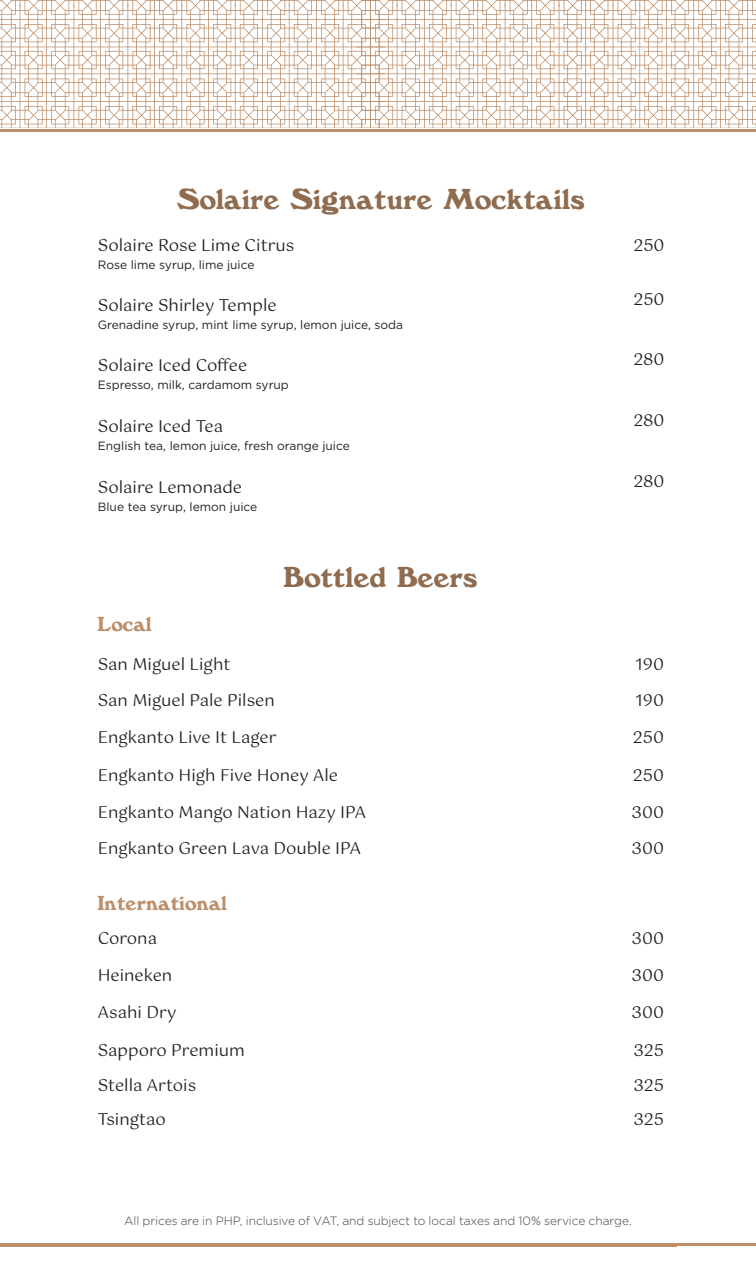
<style>
.page{position:relative;width:756px;height:1269px;background:#fff}
.page>*{position:absolute;margin:0;border:0;box-sizing:border-box;transform-origin:0 0}
.t1{font:30px "Windsor";color:#8f6c4f}
.t2{font:21px "Windsor";color:#bc8e69}
.t3{font:16.5px "Gotu";color:#231f20}
.t4{font:12px "Gotham";color:#231f20}
.t5{font:300 12px "Gotham";letter-spacing:-.005em;color:#424242}
</style>
<div class="page">
<svg style="left:385px;top:0;width:371px;height:128px"></svg>
<svg style="left:0;top:0;width:385px;height:128px"></svg>
<hr style="left:0;top:129px;width:756px;height:3px;background:#bc8e69">
<hr style="left:0;top:1243px;width:756px;height:3px;background:#bc8e69">
<hr style="left:0;top:1244px;width:677px;height:3px;background:#bc8e69">
<p class="t1" style="left:177px;top:181px;width:409px">Solaire Signature Mocktails</p>
<p class="t3" style="left:98px;top:236px;width:198px">Solaire Rose Lime Citrus</p>
<p class="t4" style="left:98px;top:258px;width:158px">Rose lime syrup, lime juice</p>
<p class="t3" style="left:98px;top:296px;width:180px">Solaire Shirley Temple</p>
<p class="t4" style="left:98px;top:317px;width:307px">Grenadine syrup, mint lime syrup, lemon juice, soda</p>
<p class="t3" style="left:98px;top:356px;width:151px">Solaire Iced Coffee</p>
<p class="t4" style="left:98px;top:377px;width:193px">Espresso, milk, cardamom syrup</p>
<p class="t3" style="left:98px;top:416px;width:127px">Solaire Iced Tea</p>
<p class="t4" style="left:98px;top:438px;width:254px">English tea, lemon juice, fresh orange juice</p>
<p class="t3" style="left:98px;top:478px;width:146px">Solaire Lemonade</p>
<p class="t4" style="left:98px;top:499px;width:161px">Blue tea syrup, lemon juice</p>
<p class="t1" style="left:284px;top:558px;width:195px">Bottled Beers</p>
<p class="t3" style="left:634px;top:236px;width:33px">250</p>
<p class="t3" style="left:634px;top:290px;width:33px">250</p>
<p class="t3" style="left:633px;top:350px;width:33px">280</p>
<p class="t3" style="left:633px;top:410px;width:33px">280</p>
<p class="t3" style="left:633px;top:471px;width:33px">280</p>
<p class="t2" style="left:98px;top:611px;width:56px">Local</p>
<p class="t3" style="left:98px;top:654px;width:134px">San Miguel Light</p>
<p class="t3" style="left:635px;top:654px;width:30px">190</p>
<p class="t3" style="left:98px;top:691px;width:179px">San Miguel Pale Pilsen</p>
<p class="t3" style="left:635px;top:691px;width:30px">190</p>
<p class="t3" style="left:98px;top:728px;width:180px">Engkanto Live It Lager</p>
<p class="t3" style="left:633px;top:728px;width:33px">250</p>
<p class="t3" style="left:98px;top:766px;width:242px">Engkanto High Five Honey Ale</p>
<p class="t3" style="left:633px;top:766px;width:33px">250</p>
<p class="t3" style="left:98px;top:802px;width:270px">Engkanto Mango Nation Hazy IPA</p>
<p class="t3" style="left:631px;top:802px;width:34px">300</p>
<p class="t3" style="left:98px;top:839px;width:265px">Engkanto Green Lava Double IPA</p>
<p class="t3" style="left:631px;top:839px;width:34px">300</p>
<p class="t2" style="left:98px;top:891px;width:131px">International</p>
<p class="t3" style="left:98px;top:929px;width:61px">Corona</p>
<p class="t3" style="left:631px;top:929px;width:34px">300</p>
<p class="t3" style="left:98px;top:966px;width:76px">Heineken</p>
<p class="t3" style="left:631px;top:966px;width:34px">300</p>
<p class="t3" style="left:98px;top:1003px;width:80px">Asahi Dry</p>
<p class="t3" style="left:631px;top:1003px;width:34px">300</p>
<p class="t3" style="left:98px;top:1040px;width:149px">Sapporo Premium</p>
<p class="t3" style="left:633px;top:1040px;width:32px">325</p>
<p class="t3" style="left:98px;top:1076px;width:100px">Stella Artois</p>
<p class="t3" style="left:633px;top:1076px;width:32px">325</p>
<p class="t3" style="left:98px;top:1109px;width:70px">Tsingtao</p>
<p class="t3" style="left:633px;top:1109px;width:32px">325</p>
<p class="t5" style="left:124px;top:1213px;width:509px">All prices are in PHP, inclusive of VAT, and subject to local taxes and 10% service charge.</p>
</div>
